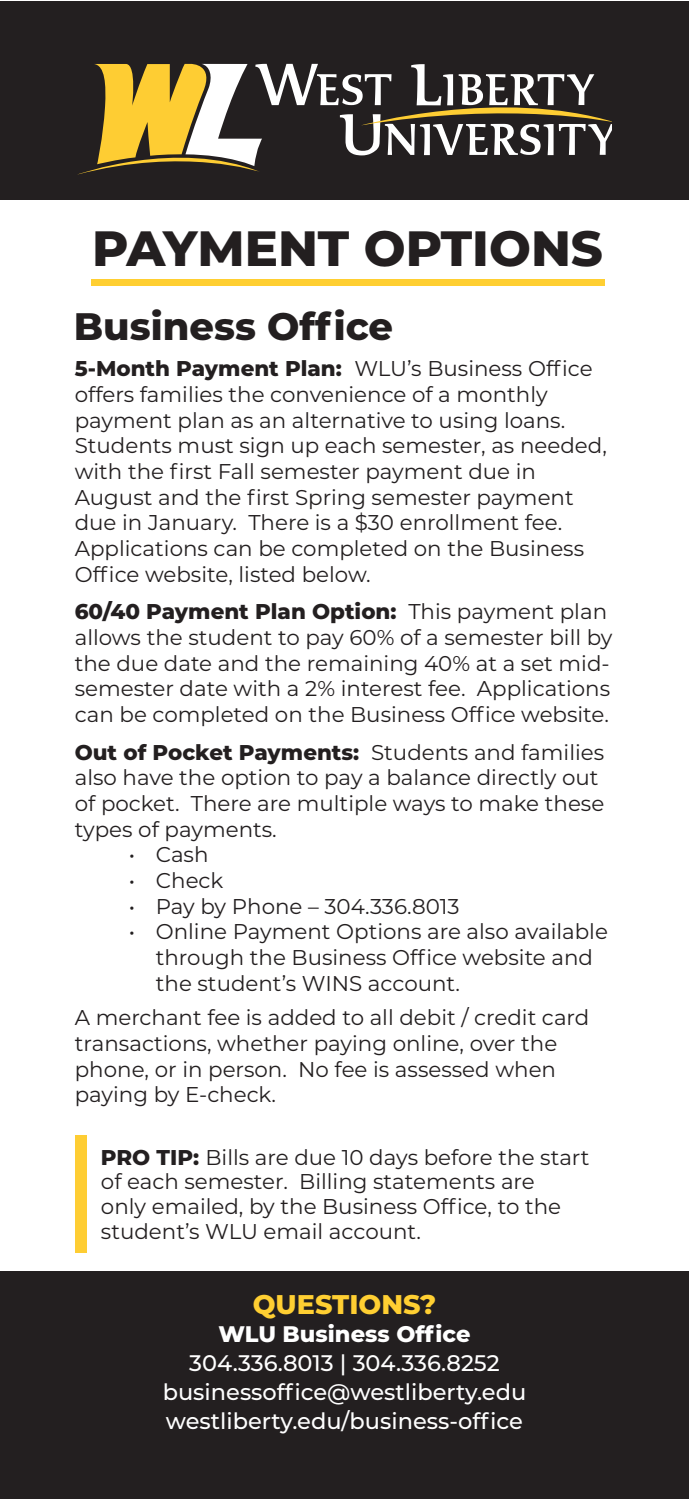
<style>
.page{position:relative;width:689px;height:1499px;background:#fff}
.page>*{position:absolute;margin:0;border:0;box-sizing:border-box;transform-origin:0 0}
.t1{font:800 49.5px "Montserrat";color:#231f20}
.t2{font:800 38.25px "Montserrat";color:#231f20}
.t3{font:800 27px "Montserrat";color:#ffcf32}
.t4{font:500 22.5px "Montserrat";color:#fff}
.t5{font:800 22.5px "Montserrat";color:#fff}
.t6{font:21.38px/25.7px "Montserrat";color:#231f20}
.s1{font-weight:800}
</style>
<div class="page">
<div style="left:0;top:1271px;width:688px;height:227px;background:#231f20"></div>
<div style="left:0;top:1px;width:688px;height:198px;background:#231f20"></div>
<svg style="left:77px;top:64px;width:534px;height:111px"></svg>
<div style="left:91px;top:279px;width:513px;height:7px;background:#ffcf32"></div>
<div style="left:75px;top:1135px;width:12px;height:117px;background:#fecd33"></div>
<p class="t1" style="left:92px;top:212px;width:512px">PAYMENT OPTIONS</p>
<p class="t2" style="left:74px;top:298px;width:321px">Business Office</p>
<p class="t6" style="left:75px;top:355px;width:533px"><span class="s1">5-Month Payment Plan:</span> WLU’s Business Office offers families the convenience of a monthly payment plan as an alternative to using loans.<br>Students must sign up each semester, as needed, with the first Fall semester payment due in August and the first Spring semester payment due in January. There is a $30 enrollment fee.<br>Applications can be completed on the Business Office website, listed below.</p>
<p class="t6" style="left:75px;top:598px;width:539px"><span class="s1">60/40 Payment Plan Option:</span> This payment plan allows the student to pay 60% of a semester bill by the due date and the remaining 40% at a set mid&shy;semester date with a 2% interest fee. Applications can be completed on the Business Office website.</p>
<p class="t6" style="left:75px;top:738px;width:531px"><span class="s1">Out of Pocket Payments:</span> Students and families also have the option to pay a balance directly out of pocket. There are multiple ways to make these types of payments.</p>
<p class="t6" style="left:129px;top:841px;width:81px">• Cash</p>
<p class="t6" style="left:129px;top:867px;width:96px">• Check</p>
<p class="t6" style="left:129px;top:892px;width:332px">• Pay by Phone – 304.336.8013</p>
<p class="t6" style="left:129px;top:918px;width:480px">• Online Payment Options are also available</p>
<p class="t6" style="left:156px;top:944px;width:439px">through the Business Office website and the student’s WINS account.</p>
<p class="t6" style="left:75px;top:1004px;width:516px">A merchant fee is added to all debit / credit card transactions, whether paying online, over the phone, or in person. No fee is assessed when paying by E-check.</p>
<p class="t6" style="left:101px;top:1144px;width:490px;line-height:24.8px"><span class="s1">PRO TIP:</span> Bills are due 10 days before the start of each semester. Billing statements are<br>only emailed, by the Business Office, to the student’s WLU email account.</p>
<p class="t3" style="left:253px;top:1284px;width:185px">QUESTIONS?</p>
<p class="t5" style="left:218px;top:1317px;width:253px">WLU Business Office</p>
<p class="t4" style="left:189px;top:1347px;width:312px">304.336.8013 | 304.336.8252</p>
<p class="t4" style="left:163px;top:1376px;width:365px">businessoffice@westliberty.edu</p>
<p class="t4" style="left:166px;top:1405px;width:358px">westliberty.edu/business-office</p>
</div>
